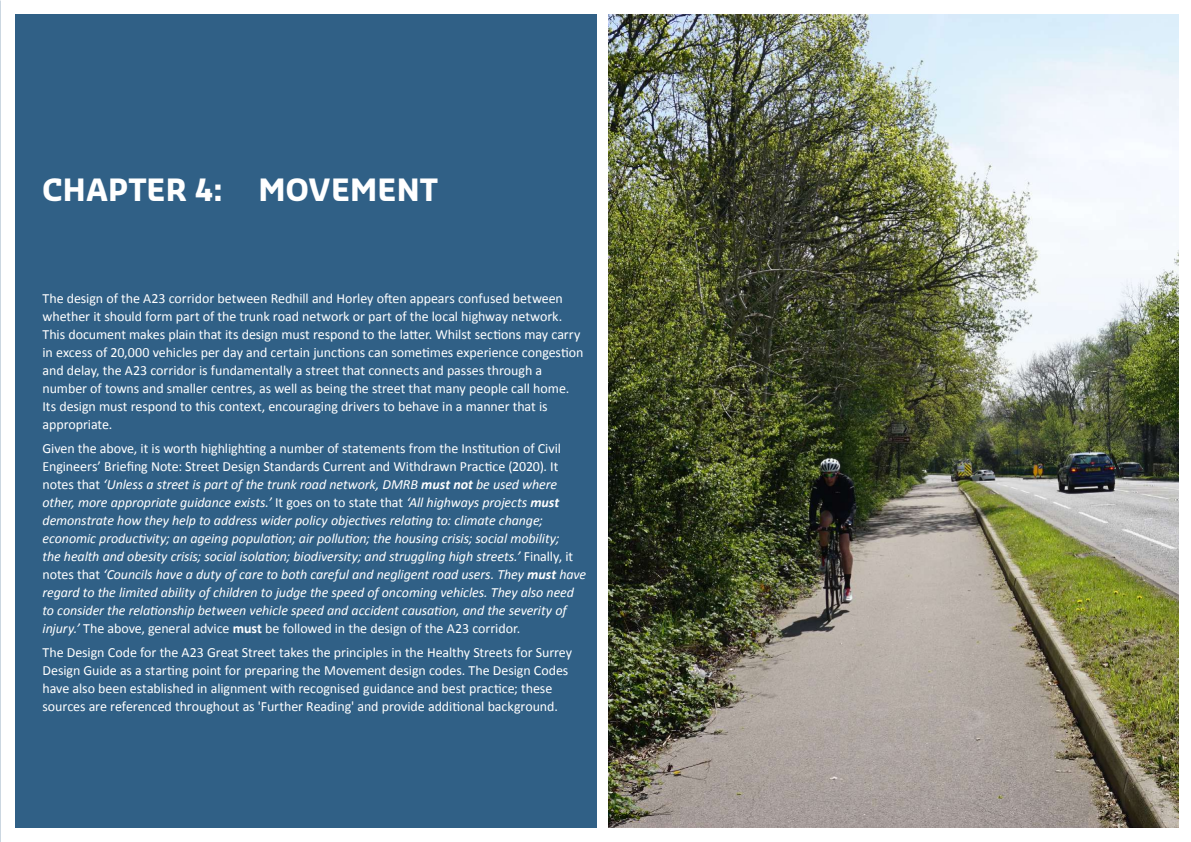
<style>
.page{position:relative;width:1191px;height:842px;background:#fff}
.page>*{position:absolute;margin:0;border:0;box-sizing:border-box;transform-origin:0 0}
.t1{font:700 30px "Sansa Pro";color:#fff}
.t2{font:italic 14px/18px "Calibri";letter-spacing:-.005em;color:#fff}
.t3{font:14px/18px "Calibri";letter-spacing:-.005em;color:#fff}
.s1{font-style:normal}
.s2{font-weight:700}
.s3{font-weight:700;font-style:normal}
</style>
<div class="page">
<div style="left:15px;top:14px;width:581px;height:814px;background:#306086"></div>
<img style="left:608px;top:14px;width:570px;height:814px">
<h1 class="t1" style="left:43px;top:170px;width:42px">CHAPTER</h1>
<h1 class="t1" style="left:194px;top:170px;width:245px">4: MOVEMENT</h1>
<p class="t3" style="left:43px;top:288px;width:542px">The design of the A23 corridor between Redhill and Horley often appears confused between whether it should form part of the trunk road network or part of the local highway network.<br>This document makes plain that its design must respond to the latter. Whilst sections may carry in excess of 20,000 vehicles per day and certain junctions can sometimes experience congestion and delay, the A23 corridor is fundamentally a street that connects and passes through a number of towns and smaller centres, as well as being the street that many people call home.<br>Its design must respond to this context, encouraging drivers to behave in a manner that is appropriate.</p>
<p class="t2" style="left:43px;top:438px;width:545px"><span class="s1">Given the above, it is worth highlighting a number of statements from the Institution of Civil Engineers’ Briefing Note: Street Design Standards Current and Withdrawn Practice (2020). It notes that</span> ‘Unless a street is part of the trunk road network, DMRB <span class="s2">must not</span> be used where other, more appropriate guidance exists.’ <span class="s1">It goes on to state that</span> ‘All highways projects <span class="s2">must </span>demonstrate how they help to address wider policy objectives relating to: climate change; economic productivity; an ageing population; air pollution; the housing crisis; social mobility;<br>the health and obesity crisis; social isolation; biodiversity; and struggling high streets.’ <span class="s1">Finally, it notes that</span> ‘Councils have a duty of care to both careful and negligent road users. They <span class="s2">must</span> have regard to the limited ability of children to judge the speed of oncoming vehicles. They also need to consider the relationship between vehicle speed and accident causation, and the severity of injury.’ <span class="s1">The above, general advice</span> <span class="s3">must</span> <span class="s1">be followed in the design of the A23 corridor.</span></p>
<p class="t3" style="left:43px;top:642px;width:531px">The Design Code for the A23 Great Street takes the principles in the Healthy Streets for Surrey Design Guide as a starting point for preparing the Movement design codes. The Design Codes have also been established in alignment with recognised guidance and best practice; these sources are referenced throughout as 'Further Reading' and provide additional background.</p>
</div>
